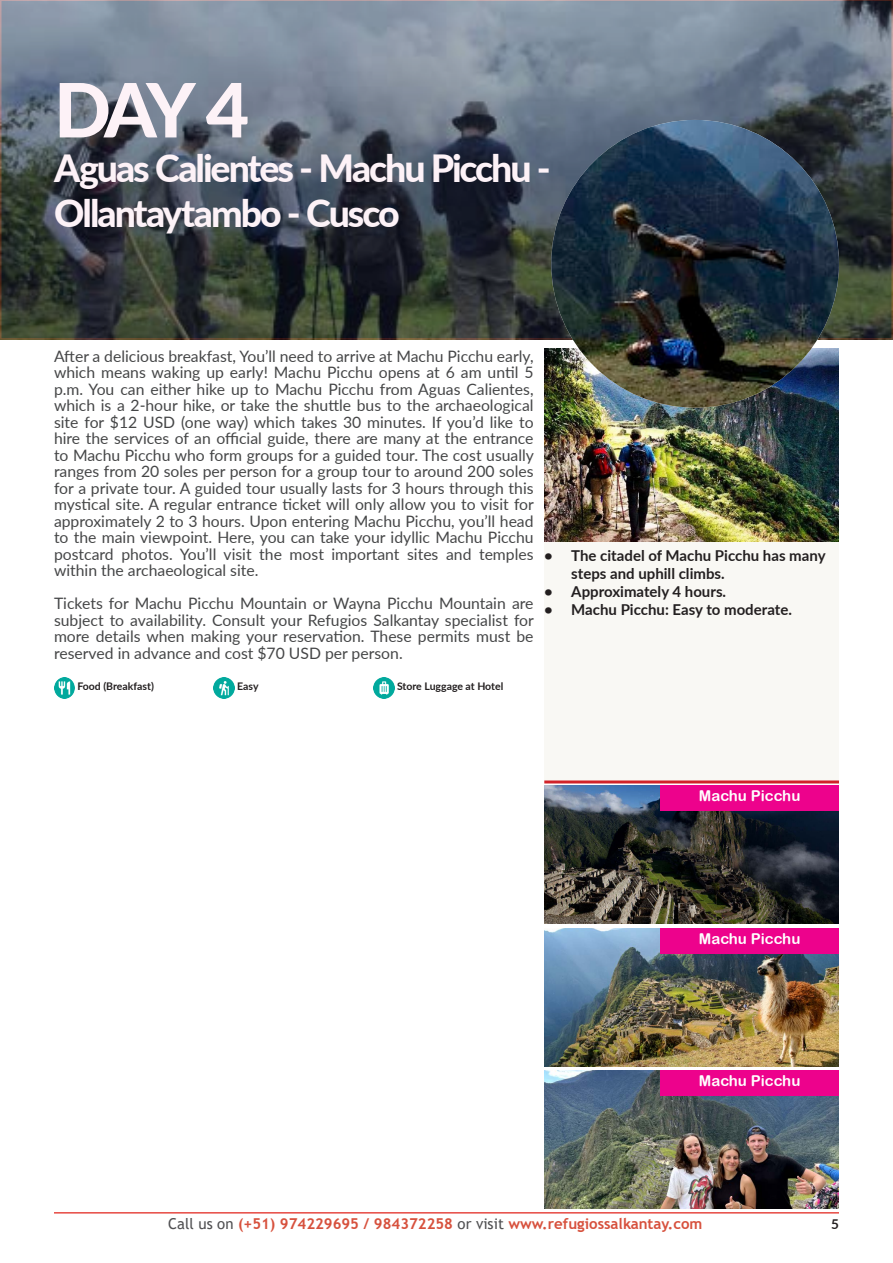
<style>
.page{position:relative;width:893px;height:1263px;background:#fff}
.page>*{position:absolute;margin:0;border:0;box-sizing:border-box;transform-origin:0 0}
.t1{font:800 75px "Lato";color:#fdf2f7}
.t2{font:800 37.5px/45px "Lato";letter-spacing:-.055em;color:#fdf2f7}
.t3{font:15.75px/16.5px "Lato";color:#454647;text-align:justify}
.t4{font:700 15px/18px "Lato";color:#231f20}
.t5{font:700 15px "Trebuchet MS";color:#d7513d}
.t6{font:15px "Arial Rounded MT Bold";color:#fff}
.t7{font:700 13.5px "Lato";color:#231f20}
.t8{font:700 10.5px "Lato";color:#231f20}
.s1{font-weight:400;color:#505052}
</style>
<div class="page">
<div style="left:544px;top:542px;width:295px;height:238px;background:#f9f8f4"></div>
<hr style="left:544px;top:780px;width:295px;height:3px;background:#d1232a">
<svg style="left:0;top:0;width:893px;height:340px;background:#555e67"></svg>
<img style="left:544px;top:786px;width:295px;height:138px">
<img style="left:544px;top:928px;width:295px;height:138px">
<img style="left:544px;top:1070px;width:295px;height:138px">
<div style="left:660px;top:786px;width:179px;height:25px;background:#ed028c"></div>
<div style="left:660px;top:928px;width:179px;height:25px;background:#ed028c"></div>
<div style="left:660px;top:1070px;width:179px;height:25px;background:#ed028c"></div>
<img style="left:544px;top:349px;width:295px;height:193px">
<img style="left:551px;top:120px;width:288px;height:288px;border-radius:144px">
<hr style="left:54px;top:1212px;width:785px;height:1px;background:#e74842">
<img style="left:54px;top:678px;width:21px;height:21px">
<img style="left:214px;top:678px;width:21px;height:21px">
<img style="left:374px;top:678px;width:21px;height:21px">
<p class="t1" style="left:54px;top:54px;width:197px">DAY 4</p>
<p class="t2" style="left:54px;top:145px;width:498px">Aguas Calientes - Machu Picchu -<br>Ollantaytambo - Cusco</p>
<p class="t3" style="left:54px;top:347px;width:481px">After a delicious breakfast, You’ll need to arrive at Machu Picchu early, which means waking up early! Machu Picchu opens at 6 am until 5 p.m. You can either hike up to Machu Picchu from Aguas Calientes, which is a 2-hour hike, or take the shuttle bus to the archaeological site for $12 USD (one way) which takes 30 minutes. If you’d like to hire the services of an official guide, there are many at the entrance to Machu Picchu who form groups for a guided tour. The cost usually ranges from 20 soles per person for a group tour to around 200 soles for a private tour. A guided tour usually lasts for 3 hours through this mystical site. A regular entrance ticket will only allow you to visit for approximately 2 to 3 hours. Upon entering Machu Picchu, you’ll head to the main viewpoint. Here, you can take your idyllic Machu Picchu postcard photos. You’ll visit the most important sites and temples within the archaeological site.</p>
<p class="t3" style="left:54px;top:594px;width:481px">Tickets for Machu Picchu Mountain or Wayna Picchu Mountain are subject to availability. Consult your Refugios Salkantay specialist for more details when making your reservation. These permits must be reserved in advance and cost $70 USD per person.</p>
<p class="t8" style="left:77px;top:678px;width:78px">Food (Breakfast)</p>
<p class="t8" style="left:237px;top:678px;width:23px">Easy</p>
<p class="t8" style="left:397px;top:678px;width:108px">Store Luggage at Hotel</p>
<p class="t4" style="left:571px;top:546px;width:256px;text-indent:-27px">• The citadel of Machu Picchu has many steps and uphill climbs.</p>
<p class="t4" style="left:544px;top:582px;width:183px">• Approximately 4 hours.</p>
<p class="t4" style="left:544px;top:600px;width:249px">• Machu Picchu: Easy to moderate.</p>
<p class="t6" style="left:699px;top:787px;width:103px">Machu Picchu</p>
<p class="t6" style="left:699px;top:929px;width:103px">Machu Picchu</p>
<p class="t6" style="left:699px;top:1072px;width:103px">Machu Picchu</p>
<p class="t5" style="left:168px;top:1214px;width:536px"><span class="s1">Call us on</span> (+51) 974229695 / 984372258 <span class="s1">or visit</span> www.refugiossalkantay.com</p>
<p class="t7" style="left:831px;top:1214px;width:9px">5</p>
</div>
